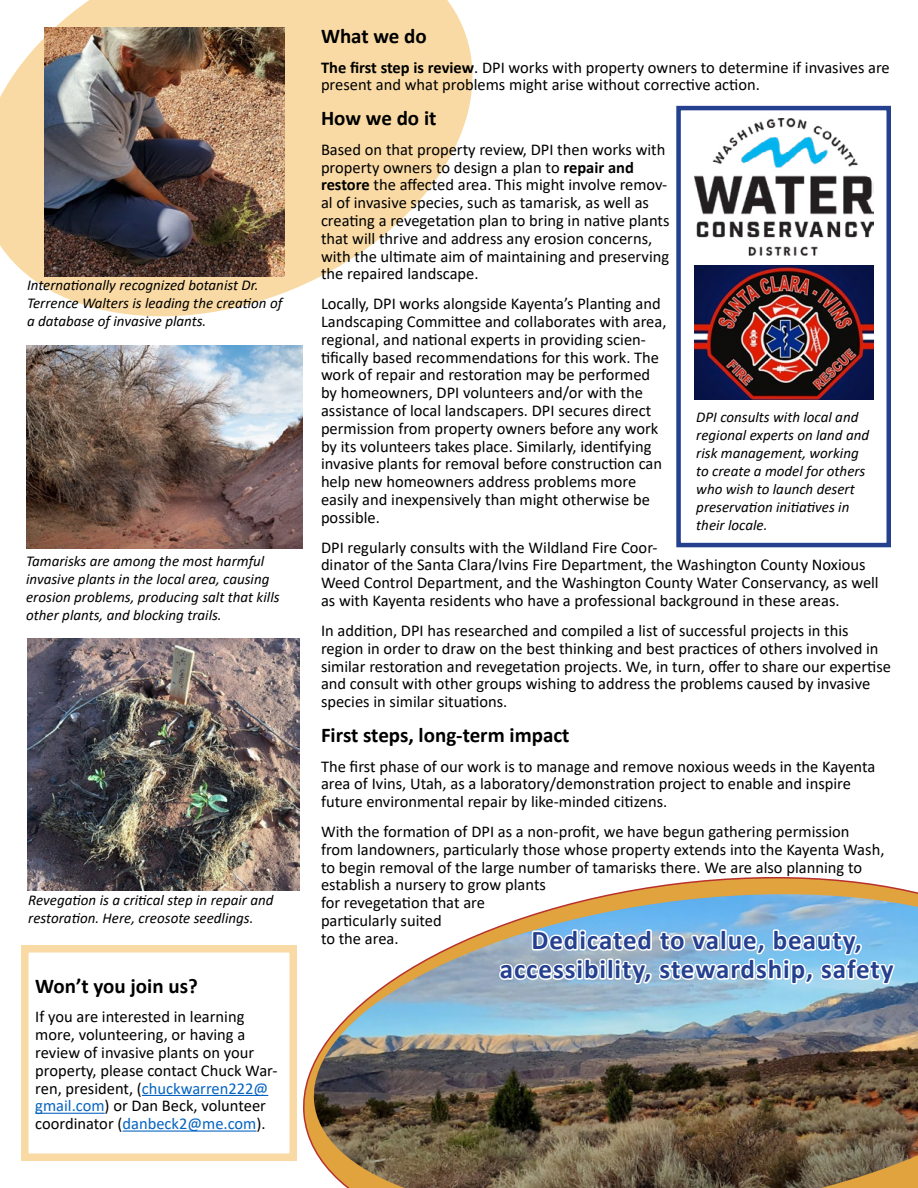
<style>
.page{position:relative;width:918px;height:1188px;background:#fff}
.page>*{position:absolute;margin:0;border:0;box-sizing:border-box;transform-origin:0 0}
.t1{font:700 27px/29.1px "Calibri";letter-spacing:.035em;color:#25408f;text-align:center}
.t2{font:700 21px "Calibri";color:#000}
.t3{font:16.5px/17.9px "Calibri";color:#000}
.t4{font:italic 15px/18px "Calibri";color:#000}
.s1{color:#0563c1}
.s2{font-weight:700}
</style>
<div class="page">
<hr style="left:142px;top:1095px;width:126px;height:1px;background:#0563c1">
<hr style="left:35px;top:1113px;width:70px;height:1px;background:#0563c1">
<hr style="left:123px;top:1131px;width:133px;height:1px;background:#0563c1">
<div style="left:21px;top:945px;width:276px;height:216px;border:8px solid #f9daa4"></div>
<svg style="left:296px;top:857px;width:622px;height:304px"></svg>
<img style="left:308px;top:894px;width:610px;height:294px">
<svg style="left:0;top:0;width:473px;height:317px"></svg>
<img style="left:26px;top:346px;width:276px;height:203px">
<img style="left:27px;top:638px;width:272px;height:253px">
<img style="left:44px;top:27px;width:240px;height:249px">
<svg style="left:497px;top:903px;width:400px;height:105px"></svg>
<img style="left:695px;top:266px;width:179px;height:133px">
<img style="left:695px;top:119px;width:179px;height:136px">
<div style="left:676px;top:106px;width:215px;height:441px;border:4px solid #25408f"></div>
<p class="t4" style="left:27px;top:275px;width:257px">Internationally recognized botanist Dr.<br>Terrence Walters is leading the creation of a database of invasive plants.</p>
<p class="t4" style="left:26px;top:552px;width:255px">Tamarisks are among the most harmful invasive plants in the local area, causing erosion problems, producing salt that kills other plants, and blocking trails.</p>
<p class="t4" style="left:28px;top:891px;width:247px">Revegation is a critical step in repair and restoration. Here, creosote seedlings.</p>
<p class="t2" style="left:35px;top:971px;width:164px">Won’t you join us?</p>
<p class="t3" style="left:35px;top:1008px;width:244px">If you are interested in learning more, volunteering, or having a review of invasive plants on your property, please contact Chuck War&shy;ren, president, (<span class="s1">chuckwarren222@ gmail.com</span>) or Dan Beck, volunteer coordinator (<span class="s1">danbeck2@me.com</span>).</p>
<p class="t2" style="left:321px;top:21px;width:107px">What we do</p>
<p class="t3" style="left:321px;top:58px;width:570px"><span class="s2">The first step is review</span>. DPI works with property owners to determine if invasives are present and what problems might arise without corrective action.</p>
<p class="t2" style="left:321px;top:103px;width:117px">How we do it</p>
<p class="t3" style="left:321px;top:140px;width:350px">Based on that property review, DPI then works with property owners to design a plan to <span class="s2">repair and restore</span> the affected area. This might involve remov&shy;al of invasive species, such as tamarisk, as well as creating a revegetation plan to bring in native plants that will thrive and address any erosion concerns, with the ultimate aim of maintaining and preserving the repaired landscape.</p>
<p class="t3" style="left:321px;top:294px;width:347px">Locally, DPI works alongside Kayenta’s Planting and Landscaping Committee and collaborates with area, regional, and national experts in providing scien&shy;tifically based recommendations for this work. The work of repair and restoration may be performed by homeowners, DPI volunteers and/or with the assistance of local landscapers. DPI secures direct permission from property owners before any work by its volunteers takes place. Similarly, identifying invasive plants for removal before construction can help new homeowners address problems more easily and inexpensively than might otherwise be possible.</p>
<p class="t3" style="left:321px;top:538px;width:559px">DPI regularly consults with the Wildland Fire Coor-<br>dinator of the Santa Clara/Ivins Fire Department, the Washington County Noxious Weed Control Department, and the Washington County Water Conservancy, as well as with Kayenta residents who have a professional background in these areas.</p>
<p class="t3" style="left:321px;top:621px;width:572px">In addition, DPI has researched and compiled a list of successful projects in this region in order to draw on the best thinking and best practices of others involved in similar restoration and revegetation projects. We, in turn, offer to share our expertise and consult with other groups wishing to address the problems caused by invasive species in similar situations.</p>
<p class="t2" style="left:321px;top:720px;width:250px">First steps, long-term impact</p>
<p class="t3" style="left:321px;top:757px;width:556px">The first phase of our work is to manage and remove noxious weeds in the Kayenta area of Ivins, Utah, as a laboratory/demonstration project to enable and inspire future environmental repair by like-minded citizens.</p>
<p class="t3" style="left:321px;top:822px;width:565px">With the formation of DPI as a non-profit, we have begun gathering permission from landowners, particularly those whose property extends into the Kayenta Wash, to begin removal of the large number of tamarisks there. We are also planning to establish a nursery to grow plants<br>for revegetation that are<br>particularly suited<br>to the area.</p>
<p class="t4" style="left:696px;top:407px;width:174px">DPI consults with local and regional experts on land and risk management, working to create a model for others who wish to launch desert preservation initiatives in their locale.</p>
<h1 class="t1" style="left:500px;top:925px;width:395px">Dedicated to value, beauty, accessibility, stewardship, safety</h1>
</div>
